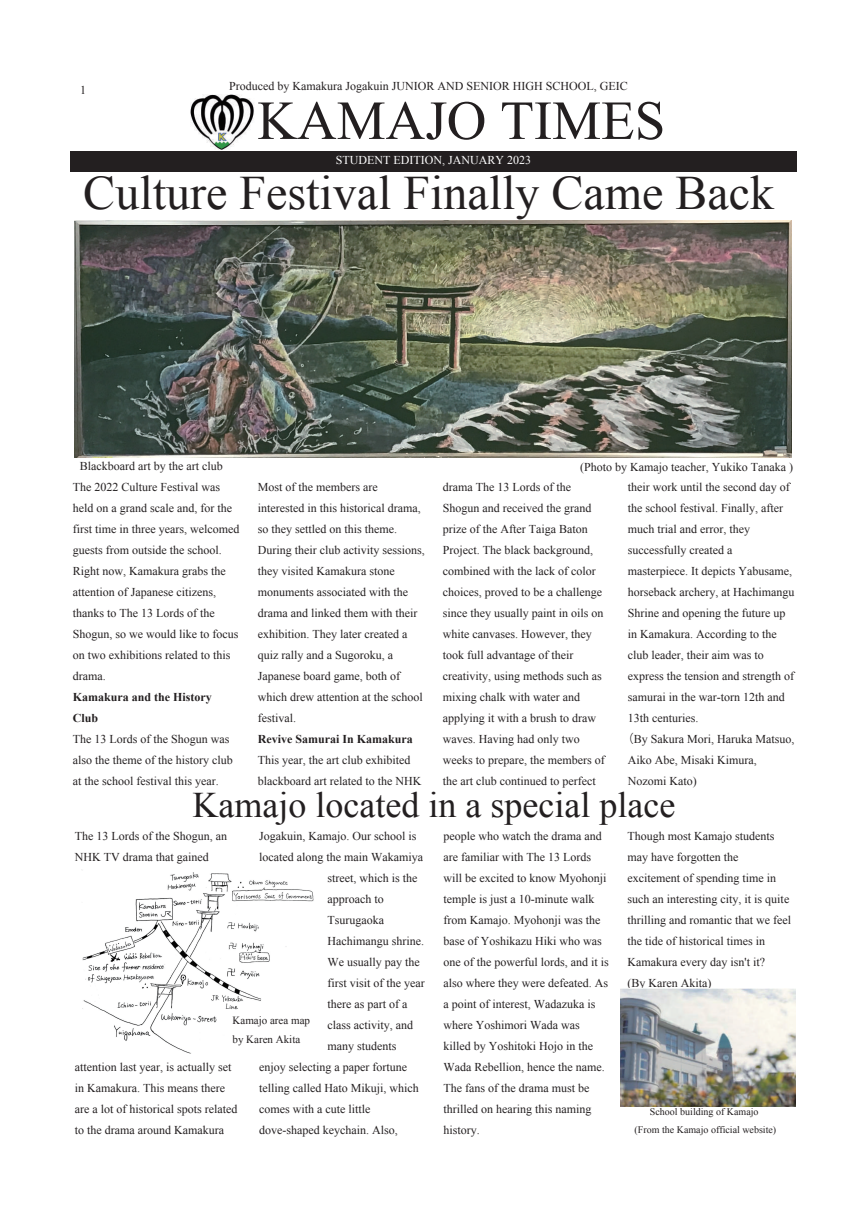
<style>
.page{position:relative;width:859px;height:1208px;background:#fff}
.page>*{position:absolute;margin:0;border:0;box-sizing:border-box;transform-origin:0 0}
.t1{font:55px "Times New Roman";color:#231f20}
.t2{font:48px "Times New Roman";color:#231f20}
.t3{font:36px "Times New Roman";color:#231f20}
.t4{font:12px/21px "Times New Roman";color:#231f20}
.t5{font:700 12px/21px "Times New Roman";color:#231f20}
.t6{font:12px "Times New Roman";color:#fff}
.t7{font:11px/19.2px "Times New Roman";color:#231f20}
.t8{font:10px/17.7px "Times New Roman";color:#231f20;text-align:center}
.s1{font-family:"Koz Go Pr 6 N"}
</style>
<div class="page">
<div style="left:70px;top:151px;width:727px;height:21px;background:#231f20"></div>
<img style="left:75px;top:221px;width:717px;height:236px">
<img style="left:81px;top:869px;width:233px;height:185px">
<img style="left:621px;top:988px;width:174px;height:118px">
<img style="left:190px;top:95px;width:64px;height:55px">
<p class="t4" style="left:80px;top:79px;width:7px">1</p>
<p class="t4" style="left:229px;top:75px;width:400px">Produced by Kamakura Jogakuin JUNIOR AND SENIOR HIGH SCHOOL, GEIC</p>
<h1 class="t1" style="left:257px;top:84px;width:409px">KAMAJO TIMES</h1>
<p class="t6" style="left:336px;top:152px;width:197px">STUDENT EDITION, JANUARY 2023</p>
<h2 class="t2" style="left:83px;top:161px;width:692px">Culture Festival Finally Came Back</h2>
<p class="t4" style="left:80px;top:455px;width:144px">Blackboard art by the art club</p>
<p class="t4" style="left:580px;top:456px;width:214px">(Photo by Kamajo teacher, Yukiko Tanaka )</p>
<p class="t4" style="left:73px;top:476px;width:168px">The 2022 Culture Festival was held on a grand scale and, for the first time in three years, welcomed guests from outside the school.<br>Right now, Kamakura grabs the attention of Japanese citizens, thanks to The 13 Lords of the<br>Shogun, so we would like to focus on two exhibitions related to this drama.</p>
<p class="t5" style="left:73px;top:686px;width:141px">Kamakura and the History<br>Club</p>
<p class="t4" style="left:73px;top:728px;width:161px">The 13 Lords of the Shogun was also the theme of the history club at the school festival this year.</p>
<p class="t4" style="left:258px;top:476px;width:168px">Most of the members are interested in this historical drama, so they settled on this theme.<br>During their club activity sessions, they visited Kamakura stone monuments associated with the drama and linked them with their exhibition. They later created a quiz rally and a Sugoroku, a<br>Japanese board game, both of which drew attention at the school festival.</p>
<p class="t5" style="left:258px;top:728px;width:157px">Revive Samurai In Kamakura</p>
<p class="t4" style="left:258px;top:749px;width:165px">This year, the art club exhibited blackboard art related to the NHK</p>
<p class="t4" style="left:443px;top:476px;width:163px">drama The 13 Lords of the<br>Shogun and received the grand prize of the After Taiga Baton<br>Project. The black background, combined with the lack of color choices, proved to be a challenge since they usually paint in oils on white canvases. However, they took full advantage of their creativity, using methods such as mixing chalk with water and applying it with a brush to draw waves. Having had only two weeks to prepare, the members of the art club continued to perfect</p>
<p class="t4" style="left:628px;top:476px;width:163px">their work until the second day of</p>
<p class="t4" style="left:628px;top:497px;width:157px">the school festival. Finally, after</p>
<p class="t4" style="left:628px;top:518px;width:124px">much trial and error, they</p>
<p class="t4" style="left:628px;top:539px;width:106px">successfully created a</p>
<p class="t4" style="left:628px;top:560px;width:166px">masterpiece. It depicts Yabusame,</p>
<p class="t4" style="left:628px;top:581px;width:168px">horseback archery, at Hachimangu</p>
<p class="t4" style="left:628px;top:602px;width:159px">Shrine and opening the future up</p>
<p class="t4" style="left:628px;top:623px;width:150px">in Kamakura. According to the</p>
<p class="t4" style="left:628px;top:644px;width:137px">club leader, their aim was to</p>
<p class="t4" style="left:628px;top:665px;width:168px">express the tension and strength of</p>
<p class="t4" style="left:628px;top:686px;width:158px">samurai in the war-torn 12th and</p>
<p class="t4" style="left:628px;top:707px;width:72px">13th centuries.</p>
<p class="t4" style="left:622px;top:728px;width:174px"><span class="s1">（</span>By Sakura Mori, Haruka Matsuo,</p>
<p class="t4" style="left:628px;top:749px;width:130px">Aiko Abe, Misaki Kimura,</p>
<p class="t4" style="left:628px;top:770px;width:70px">Nozomi Kato)</p>
<h3 class="t3" style="left:192px;top:781px;width:484px">Kamajo located in a special place</h3>
<p class="t4" style="left:75px;top:825px;width:154px">The 13 Lords of the Shogun, an<br>NHK TV drama that gained</p>
<p class="t4" style="left:259px;top:825px;width:159px">Jogakuin, Kamajo. Our school is</p>
<p class="t4" style="left:259px;top:846px;width:165px">located along the main Wakamiya</p>
<p class="t4" style="left:328px;top:867px;width:91px">street, which is the</p>
<p class="t4" style="left:328px;top:888px;width:58px">approach to</p>
<p class="t4" style="left:328px;top:909px;width:58px">Tsurugaoka</p>
<p class="t4" style="left:328px;top:930px;width:98px">Hachimangu shrine.</p>
<p class="t4" style="left:328px;top:951px;width:94px">We usually pay the</p>
<p class="t4" style="left:328px;top:972px;width:99px">first visit of the year</p>
<p class="t4" style="left:328px;top:993px;width:81px">there as part of a</p>
<p class="t4" style="left:328px;top:1014px;width:87px">class activity, and</p>
<p class="t4" style="left:328px;top:1035px;width:70px">many students</p>
<p class="t4" style="left:259px;top:1056px;width:149px">enjoy selecting a paper fortune</p>
<p class="t4" style="left:259px;top:1077px;width:161px">telling called Hato Mikuji, which</p>
<p class="t4" style="left:259px;top:1098px;width:113px">comes with a cute little</p>
<p class="t4" style="left:259px;top:1119px;width:140px">dove-shaped keychain. Also,</p>
<p class="t4" style="left:443px;top:825px;width:167px">people who watch the drama and are familiar with The 13 Lords will be excited to know Myohonji temple is just a 10-minute walk from Kamajo. Myohonji was the base of Yoshikazu Hiki who was one of the powerful lords, and it is also where they were defeated. As a point of interest, Wadazuka is where Yoshimori Wada was killed by Yoshitoki Hojo in the<br>Wada Rebellion, hence the name.<br>The fans of the drama must be thrilled on hearing this naming history.</p>
<p class="t4" style="left:628px;top:825px;width:165px">Though most Kamajo students may have forgotten the excitement of spending time in such an interesting city, it is quite thrilling and romantic that we feel the tide of historical times in<br>Kamakura every day isn't it?<br>(By Karen Akita)</p>
<p class="t7" style="left:232px;top:1010px;width:79px">Kamajo area map by Karen Akita</p>
<p class="t4" style="left:75px;top:1056px;width:164px">attention last year, is actually set in Kamakura. This means there are a lot of historical spots related to the drama around Kamakura</p>
<p class="t8" style="left:635px;top:1102px;width:143px">School building of Kamajo<br>(From the Kamajo official website)</p>
</div>
